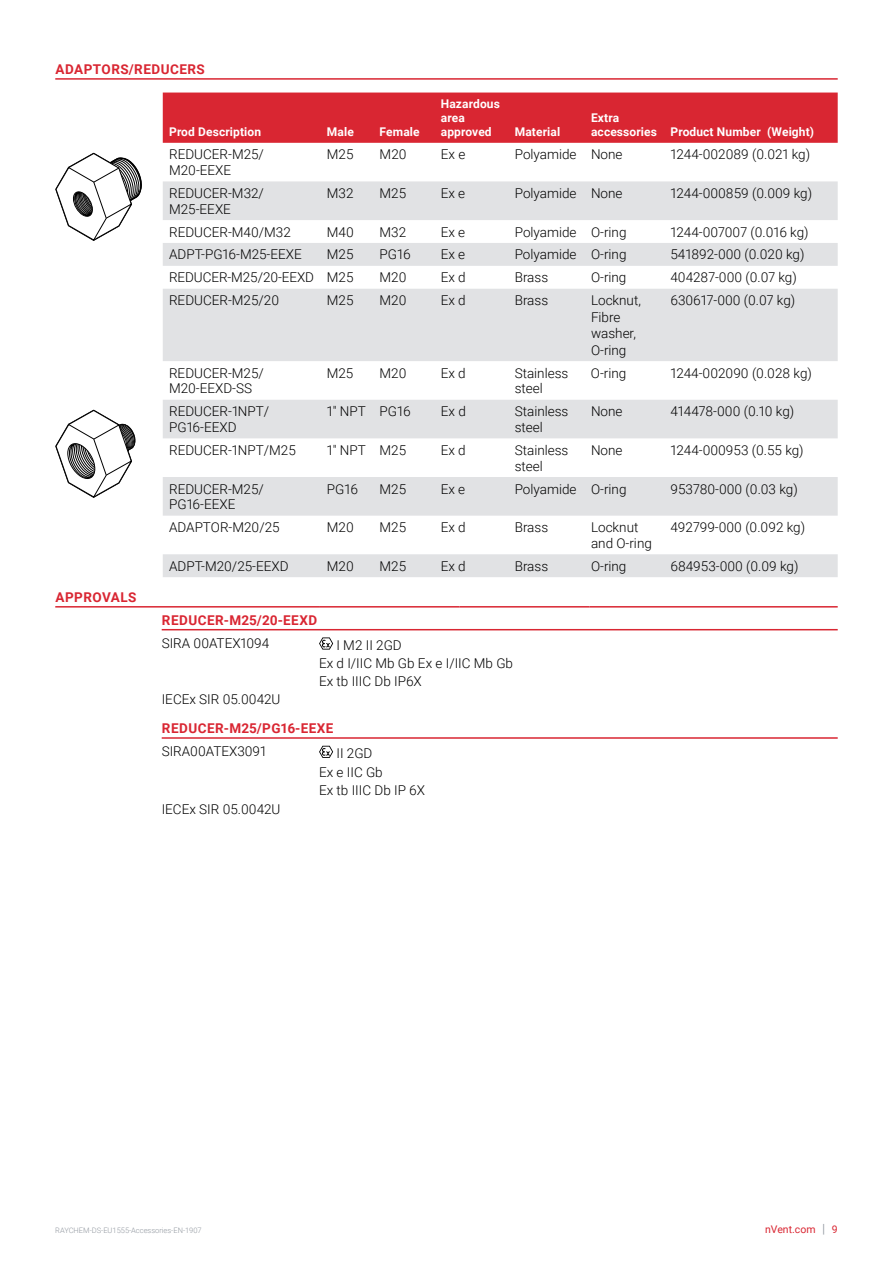
<style>
.page{position:relative;width:893px;height:1263px;background:#fff}
.page>*{position:absolute;margin:0;border:0;box-sizing:border-box;transform-origin:0 0}
.t1{font:300 13.5px/15.8px "Roboto";color:#000}
.t2{font:700 13.5px "Roboto";letter-spacing:.035em;color:#d92632}
.t3{font:700 12px/14.2px "Roboto";letter-spacing:.01em;color:#fff}
.t4{font:10.5px "Roboto";color:#d92632}
.t5{font:300 7.5px "Roboto";color:#90969e}
.s1{font-size:12.6px;color:#90969e}
</style>
<div class="page">
<div style="left:163px;top:93px;width:675px;height:50px;background:#d92632"></div>
<svg style="left:163px;top:181px;width:675px;height:396px;fill:#e1e2e4"></svg>
<hr style="left:55px;top:78px;width:783px;height:2px;background:#d92632">
<svg style="left:55px;top:153px;width:87px;height:88px"></svg>
<svg style="left:55px;top:410px;width:80px;height:88px"></svg>
<hr style="left:55px;top:606px;width:264px;height:1px;background:#d92632">
<hr style="left:319px;top:606px;width:141px;height:1px;background:#d92632">
<hr style="left:460px;top:606px;width:130px;height:1px;background:#d92632">
<hr style="left:590px;top:606px;width:248px;height:1px;background:#d92632">
<hr style="left:162px;top:629px;width:676px;height:1px;background:#d92632">
<svg style="left:319px;top:637px;width:14px;height:13px"></svg>
<hr style="left:162px;top:737px;width:676px;height:2px;background:#d92632">
<svg style="left:319px;top:746px;width:14px;height:12px"></svg>
<p class="t2" style="left:56px;top:60px;width:151px">ADAPTORS/REDUCERS</p>
<p class="t3" style="left:169px;top:125px;width:93px">Prod Description</p>
<p class="t3" style="left:327px;top:125px;width:28px">Male</p>
<p class="t3" style="left:380px;top:125px;width:42px">Female</p>
<p class="t3" style="left:441px;top:96px;width:61px">Hazardous area approved</p>
<p class="t3" style="left:515px;top:125px;width:47px">Material</p>
<p class="t3" style="left:591px;top:110px;width:225px">Extra<br>accessories Product Number (Weight)</p>
<p class="t2" style="left:56px;top:587px;width:83px">APPROVALS</p>
<p class="t1" style="left:169px;top:146px;width:96px">REDUCER-M25/<br>M20-EEXE</p>
<p class="t1" style="left:327px;top:146px;width:28px">M25</p>
<p class="t1" style="left:380px;top:146px;width:28px">M20</p>
<p class="t1" style="left:441px;top:146px;width:26px">Ex e</p>
<p class="t1" style="left:515px;top:146px;width:109px">Polyamide None</p>
<p class="t1" style="left:670px;top:146px;width:141px">1244-002089 (0.021 kg)</p>
<p class="t1" style="left:169px;top:185px;width:96px">REDUCER-M32/<br>M25-EEXE</p>
<p class="t1" style="left:327px;top:185px;width:28px">M32</p>
<p class="t1" style="left:380px;top:185px;width:28px">M25</p>
<p class="t1" style="left:441px;top:185px;width:26px">Ex e</p>
<p class="t1" style="left:515px;top:185px;width:109px">Polyamide None</p>
<p class="t1" style="left:670px;top:185px;width:143px">1244-000859 (0.009 kg)</p>
<p class="t1" style="left:169px;top:223px;width:123px">REDUCER-M40/M32</p>
<p class="t1" style="left:327px;top:223px;width:28px">M40</p>
<p class="t1" style="left:380px;top:223px;width:28px">M32</p>
<p class="t1" style="left:441px;top:223px;width:26px">Ex e</p>
<p class="t1" style="left:515px;top:223px;width:113px">Polyamide O-ring</p>
<p class="t1" style="left:670px;top:223px;width:140px">1244-007007 (0.016 kg)</p>
<p class="t1" style="left:169px;top:246px;width:134px">ADPT-PG16-M25-EEXE</p>
<p class="t1" style="left:327px;top:246px;width:28px">M25</p>
<p class="t1" style="left:380px;top:246px;width:33px">PG16</p>
<p class="t1" style="left:441px;top:246px;width:26px">Ex e</p>
<p class="t1" style="left:515px;top:246px;width:113px">Polyamide O-ring</p>
<p class="t1" style="left:670px;top:246px;width:136px">541892-000 (0.020 kg)</p>
<p class="t1" style="left:169px;top:269px;width:186px">REDUCER-M25/20-EEXD M25</p>
<p class="t1" style="left:380px;top:269px;width:28px">M20</p>
<p class="t1" style="left:441px;top:269px;width:27px">Ex d</p>
<p class="t1" style="left:515px;top:269px;width:35px">Brass</p>
<p class="t1" style="left:591px;top:269px;width:37px">O-ring</p>
<p class="t1" style="left:670px;top:269px;width:128px">404287-000 (0.07 kg)</p>
<p class="t1" style="left:169px;top:292px;width:112px">REDUCER-M25/20</p>
<p class="t1" style="left:327px;top:292px;width:28px">M25</p>
<p class="t1" style="left:380px;top:292px;width:28px">M20</p>
<p class="t1" style="left:441px;top:292px;width:27px">Ex d</p>
<p class="t1" style="left:515px;top:292px;width:35px">Brass</p>
<p class="t1" style="left:591px;top:292px;width:51px;line-height:16.5px">Locknut,<br>Fibre washer,<br>O-ring</p>
<p class="t1" style="left:670px;top:292px;width:126px">630617-000 (0.07 kg)</p>
<p class="t1" style="left:169px;top:364px;width:96px">REDUCER-M25/<br>M20-EEXD-SS</p>
<p class="t1" style="left:327px;top:364px;width:28px">M25</p>
<p class="t1" style="left:380px;top:364px;width:28px">M20</p>
<p class="t1" style="left:441px;top:364px;width:27px">Ex d</p>
<p class="t1" style="left:515px;top:364px;width:55px">Stainless steel</p>
<p class="t1" style="left:591px;top:364px;width:37px">O-ring</p>
<p class="t1" style="left:670px;top:364px;width:143px">1244-002090 (0.028 kg)</p>
<p class="t1" style="left:169px;top:403px;width:102px">REDUCER-1NPT/<br>PG16-EEXD</p>
<p class="t1" style="left:327px;top:403px;width:85px">1" NPT PG16</p>
<p class="t1" style="left:441px;top:403px;width:27px">Ex d</p>
<p class="t1" style="left:515px;top:403px;width:55px">Stainless steel</p>
<p class="t1" style="left:591px;top:403px;width:33px">None</p>
<p class="t1" style="left:670px;top:403px;width:125px">414478-000 (0.10 kg)</p>
<p class="t1" style="left:169px;top:442px;width:128px">REDUCER-1NPT/M25</p>
<p class="t1" style="left:327px;top:442px;width:81px">1" NPT M25</p>
<p class="t1" style="left:441px;top:442px;width:27px">Ex d</p>
<p class="t1" style="left:515px;top:442px;width:55px">Stainless steel</p>
<p class="t1" style="left:591px;top:442px;width:33px">None</p>
<p class="t1" style="left:670px;top:442px;width:135px">1244-000953 (0.55 kg)</p>
<p class="t1" style="left:169px;top:480px;width:96px">REDUCER-M25/<br>PG16-EEXE</p>
<p class="t1" style="left:327px;top:480px;width:33px">PG16</p>
<p class="t1" style="left:380px;top:480px;width:28px">M25</p>
<p class="t1" style="left:441px;top:480px;width:26px">Ex e</p>
<p class="t1" style="left:515px;top:480px;width:113px">Polyamide O-ring</p>
<p class="t1" style="left:670px;top:480px;width:129px">953780-000 (0.03 kg)</p>
<p class="t1" style="left:169px;top:519px;width:112px">ADAPTOR-M20/25</p>
<p class="t1" style="left:327px;top:519px;width:28px">M20</p>
<p class="t1" style="left:380px;top:519px;width:28px">M25</p>
<p class="t1" style="left:441px;top:519px;width:27px">Ex d</p>
<p class="t1" style="left:515px;top:519px;width:35px">Brass</p>
<p class="t1" style="left:591px;top:519px;width:62px">Locknut and O-ring</p>
<p class="t1" style="left:670px;top:519px;width:136px">492799-000 (0.092 kg)</p>
<p class="t1" style="left:169px;top:558px;width:121px">ADPT-M20/25-EEXD</p>
<p class="t1" style="left:327px;top:558px;width:28px">M20</p>
<p class="t1" style="left:380px;top:558px;width:28px">M25</p>
<p class="t1" style="left:441px;top:558px;width:27px">Ex d</p>
<p class="t1" style="left:515px;top:558px;width:35px">Brass</p>
<p class="t1" style="left:591px;top:558px;width:37px">O-ring</p>
<p class="t1" style="left:670px;top:558px;width:130px">684953-000 (0.09 kg)</p>
<p class="t2" style="left:162px;top:610px;width:157px">REDUCER-M25/20-EEXD</p>
<p class="t1" style="left:162px;top:634px;width:109px">SIRA 00ATEX1094</p>
<p class="t1" style="left:319px;top:635px;width:196px;line-height:18px;text-indent:17px">I M2 II 2GD<br>Ex d I/IIC Mb Gb Ex e I/IIC Mb Gb<br>Ex tb IIIC Db IP6X</p>
<p class="t1" style="left:162px;top:691px;width:120px">IECEx SIR 05.0042U</p>
<p class="t2" style="left:162px;top:719px;width:173px">REDUCER-M25/PG16-EEXE</p>
<p class="t1" style="left:162px;top:743px;width:106px">SIRA00ATEX3091</p>
<p class="t1" style="left:319px;top:743px;width:108px;line-height:18.6px;text-indent:17px">II 2GD<br>Ex e IIC Gb<br>Ex tb IIIC Db IP 6X</p>
<p class="t1" style="left:162px;top:801px;width:120px">IECEx SIR 05.0042U</p>
<p class="t5" style="left:55px;top:1225px;width:148px">RAYCHEM-DS-EU1555-Accessories-EN-1907</p>
<p class="t4" style="left:765px;top:1222px;width:74px">nVent.com <span class="s1">|</span> 9</p>
</div>
